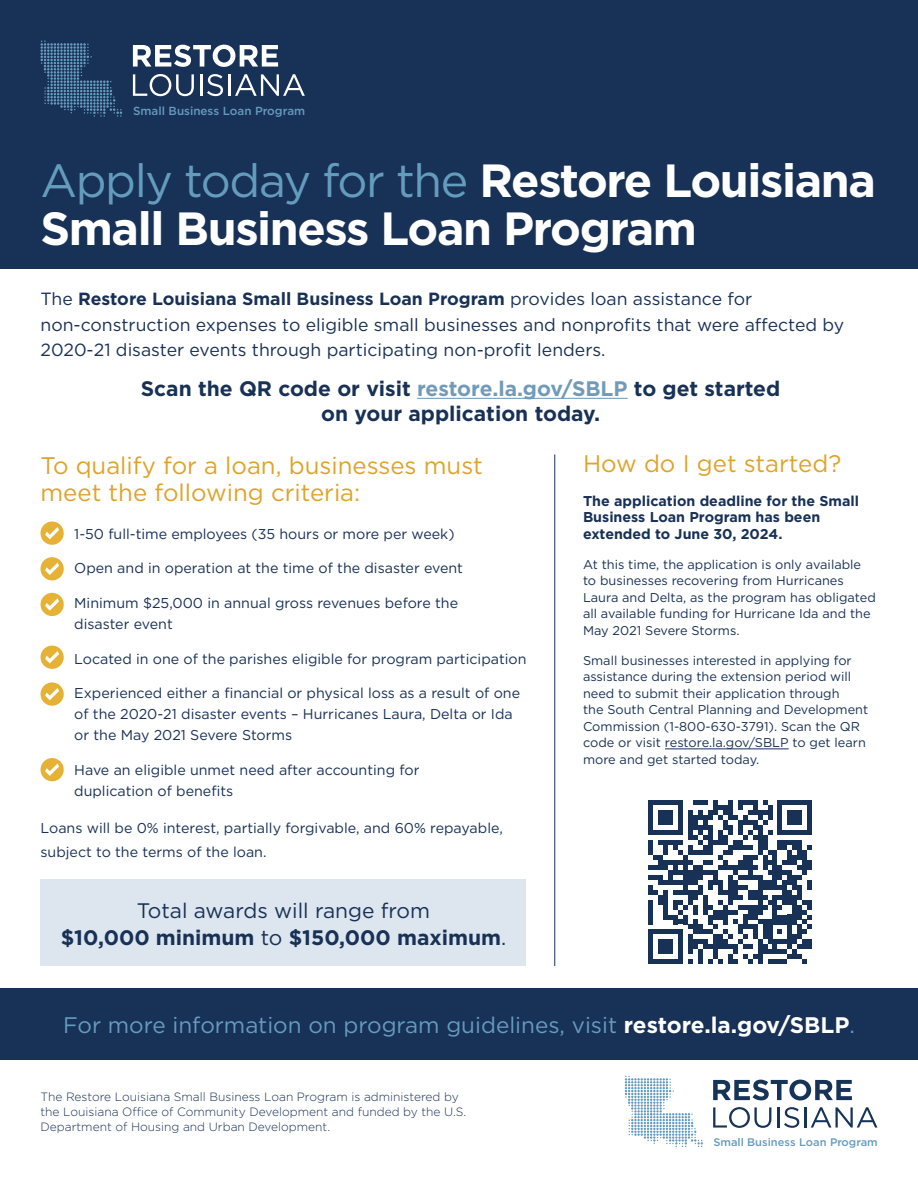
<style>
.page{position:relative;width:918px;height:1188px;background:#fff}
.page>*{position:absolute;margin:0;border:0;box-sizing:border-box;transform-origin:0 0}
.t1{font:700 46.5px/48px "Gotham";letter-spacing:-.03em;color:#fff}
.t2{font:24px/27px "Gotham";color:#dea429}
.t3{font:22.5px "Gotham";color:#649cbd}
.t4{font:700 21px/25.5px "Gotham";color:#183156;text-align:center}
.t5{font:17.7px/25.5px "Gotham";color:#183156}
.t6{font:14.25px/21px "Gotham";color:#183156}
.t7{font:700 14.25px/16.5px "Gotham";color:#183156}
.t8{font:12.75px/16.5px "Gotham";color:#183156}
.t9{font:300 12px/15px "Gotham";color:#183156}
.t10{font:500 11.7px "Gotham";color:#659bbe}
.t11{font:500 10.95px "Gotham";color:#659bbe}
.s1{font-weight:400;color:#649cbd}
.s2{font-weight:700}
.s3{color:#719bb9}
.s4{font-weight:400}
.s5{font-weight:700;color:#fff}
</style>
<div class="page">
<div style="left:0;top:0;width:918px;height:269px;background:#183156"></div>
<div style="left:0;top:989px;width:918px;height:71px;background:#183156"></div>
<svg style="left:133px;top:45px;width:145px;height:22px"></svg>
<svg style="left:133px;top:74px;width:61px;height:22px"></svg>
<hr style="left:200px;top:74px;width:2px;height:22px;background:#fff">
<svg style="left:207px;top:74px;width:16px;height:22px"></svg>
<hr style="left:228px;top:74px;width:3px;height:22px;background:#fff">
<svg style="left:235px;top:74px;width:70px;height:22px"></svg>
<svg style="left:40px;top:40px;width:82px;height:77px"></svg>
<svg style="left:713px;top:1080px;width:139px;height:20px"></svg>
<svg style="left:713px;top:1107px;width:58px;height:21px"></svg>
<hr style="left:777px;top:1107px;width:2px;height:21px;background:#163358">
<svg style="left:784px;top:1107px;width:15px;height:21px"></svg>
<hr style="left:804px;top:1107px;width:3px;height:21px;background:#163358">
<svg style="left:811px;top:1107px;width:66px;height:21px"></svg>
<svg style="left:625px;top:1076px;width:78px;height:71px"></svg>
<hr style="left:417px;top:398px;width:211px;height:1px;background:#719bb9">
<hr style="left:665px;top:749px;width:124px;height:1px;background:#183156">
<svg style="left:41px;top:522px;width:23px;height:23px"></svg>
<svg style="left:41px;top:557px;width:23px;height:23px"></svg>
<svg style="left:41px;top:593px;width:23px;height:23px"></svg>
<svg style="left:41px;top:646px;width:23px;height:23px"></svg>
<svg style="left:41px;top:682px;width:23px;height:24px"></svg>
<svg style="left:41px;top:758px;width:23px;height:23px"></svg>
<hr style="left:554px;top:454px;width:1px;height:512px;background:#183156">
<svg style="left:648px;top:800px;width:164px;height:164px"></svg>
<div style="left:807px;top:939px;width:5px;height:10px;background:#183156"></div>
<div style="left:40px;top:879px;width:486px;height:87px;background:#dde6ef"></div>
<p class="t10" style="left:133px;top:103px;width:173px">Small Business Loan Program</p>
<h1 class="t1" style="left:40px;top:157px;width:837px"><span class="s1">Apply today for the</span> Restore Louisiana<br>Small Business Loan Program</h1>
<p class="t5" style="left:40px;top:286px;width:805px">The <span class="s2">Restore Louisiana Small Business Loan Program</span> provides loan assistance for non-construction expenses to eligible small businesses and nonprofits that were affected by<br>2020-21 disaster events through participating non-profit lenders.</p>
<h3 class="t4" style="left:141px;top:375px;width:641px">Scan the QR code or visit <span class="s3">restore.la.gov/SBLP</span> to get started on your application today.</h3>
<h2 class="t2" style="left:40px;top:451px;width:444px">To qualify for a loan, businesses must meet the following criteria:</h2>
<h2 class="t2" style="left:583px;top:449px;width:260px">How do I get started?</h2>
<p class="t7" style="left:583px;top:492px;width:278px">The application deadline for the Small<br>Business Loan Program has been extended to June 30, 2024.</p>
<p class="t8" style="left:583px;top:556px;width:294px">At this time, the application is only available to businesses recovering from Hurricanes Laura and Delta, as the program has obligated all available funding for Hurricane Ida and the May 2021 Severe Storms.</p>
<p class="t8" style="left:583px;top:652px;width:287px">Small businesses interested in applying for assistance during the extension period will need to submit their application through<br>the South Central Planning and Development Commission (1-800-630-3791). Scan the QR code or visit restore.la.gov/SBLP to get learn more and get started today.</p>
<p class="t6" style="left:74px;top:523px;width:382px">1-50 full-time employees (35 hours or more per week)</p>
<p class="t6" style="left:74px;top:558px;width:390px">Open and in operation at the time of the disaster event</p>
<p class="t6" style="left:74px;top:592px;width:385px">Minimum $25,000 in annual gross revenues before the disaster event</p>
<p class="t6" style="left:74px;top:648px;width:454px">Located in one of the parishes eligible for program participation</p>
<p class="t6" style="left:74px;top:682px;width:447px">Experienced either a financial or physical loss as a result of one of the 2020-21 disaster events – Hurricanes Laura, Delta or Ida or the May 2021 Severe Storms</p>
<p class="t6" style="left:74px;top:759px;width:347px">Have an eligible unmet need after accounting for duplication of benefits</p>
<p class="t6" style="left:41px;top:816px;width:464px;line-height:24px">Loans will be 0% interest, partially forgivable, and 60% repayable, subject to the terms of the loan.</p>
<h3 class="t4" style="left:61px;top:897px;width:447px;line-height:27px"><span class="s4">Total awards will range from<br></span>$10,000 minimum <span class="s4">to</span> $150,000 maximum<span class="s4">.</span></h3>
<h3 class="t3" style="left:63px;top:1011px;width:793px">For more information on program guidelines, visit <span class="s5">restore.la.gov/SBLP</span>.</h3>
<p class="t9" style="left:40px;top:1089px;width:427px">The Restore Louisiana Small Business Loan Program is administered by the Louisiana Office of Community Development and funded by the U.S.<br>Department of Housing and Urban Development.</p>
<p class="t11" style="left:713px;top:1135px;width:166px">Small Business Loan Program</p>
</div>
